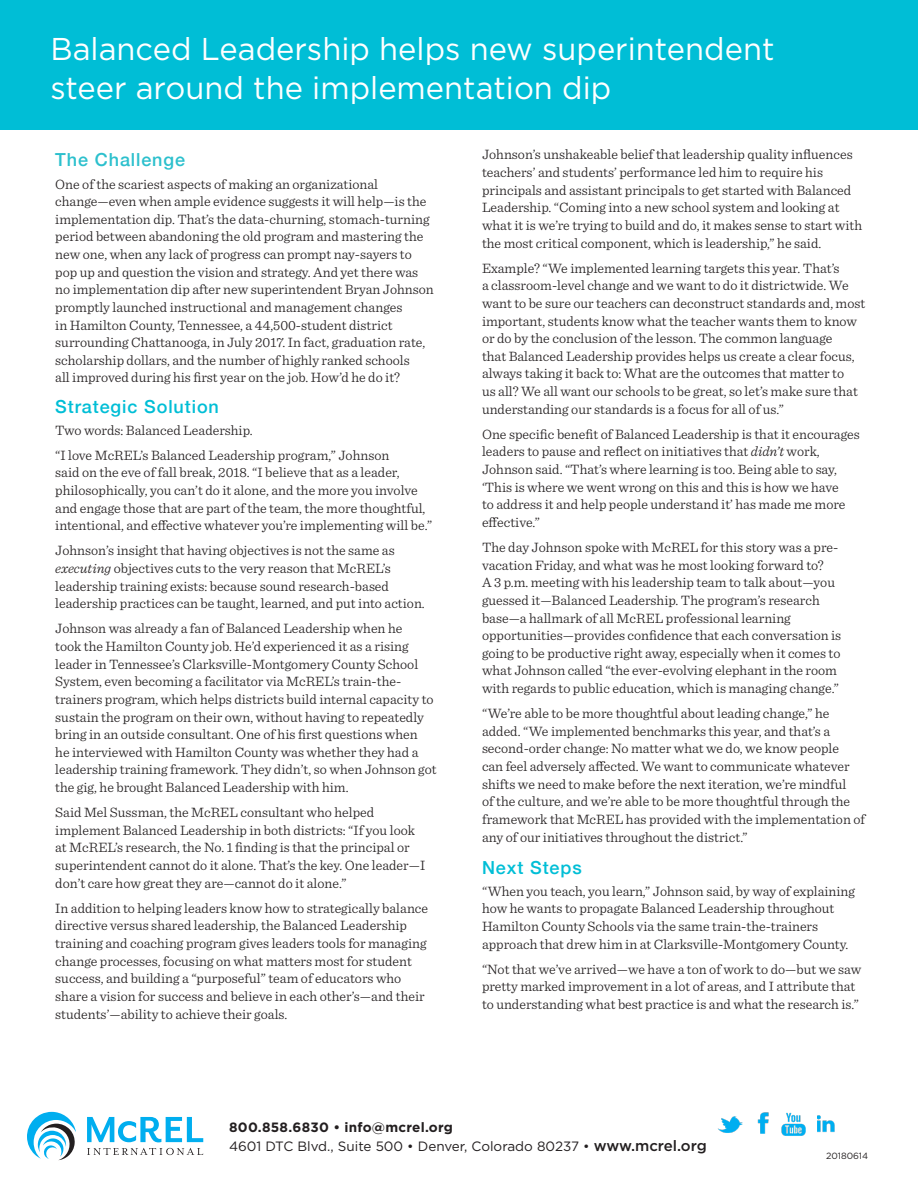
<style>
.page{position:relative;width:918px;height:1188px;background:#fff}
.page>*{position:absolute;margin:0;border:0;box-sizing:border-box;transform-origin:0 0}
.t1{font:31.5px/39px "Gotham";color:#fff}
.t2{font:500 18px "Helvetica Neue";letter-spacing:.05em;color:#00bed6}
.t3{font:500 18px "Helvetica Neue";letter-spacing:.05em;color:#2cc0cd}
.t4{font:300 14.25px/17.7px "Sentinel";color:#231f20}
.t5{font:13.5px/19.5px "Gotham";color:#231f20}
.t6{font:9px "Gotham";color:#231f20}
.s1{font-style:italic}
.s2{font-weight:700}
.s3{font-weight:500;font-size:15px}
</style>
<div class="page">
<svg style="left:27px;top:1112px;width:49px;height:48px"></svg>
<svg style="left:87px;top:1117px;width:116px;height:25px"></svg>
<svg style="left:87px;top:1148px;width:116px;height:7px"></svg>
<img style="left:782px;top:1112px;width:24px;height:24px">
<img style="left:718px;top:1116px;width:24px;height:17px">
<img style="left:817px;top:1115px;width:18px;height:18px">
<img style="left:757px;top:1112px;width:11px;height:22px">
<div style="left:0;top:0;width:918px;height:130px;background:#00bed6"></div>
<h1 class="t1" style="left:50px;top:28px;width:726px">Balanced Leadership helps new superintendent steer around the implementation dip</h1>
<p class="t3" style="left:55px;top:145px;width:131px">The Challenge</p>
<p class="t4" style="left:55px;top:174px;width:380px">One of the scariest aspects of making an organizational change—even when ample evidence suggests it will help—is the implementation dip. That’s the data-churning, stomach-turning period between abandoning the old program and mastering the new one, when any lack of progress can prompt nay-sayers to pop up and question the vision and strategy. And yet there was no implementation dip after new superintendent Bryan Johnson promptly launched instructional and management changes<br>in Hamilton County, Tennessee, a 44,500-student district surrounding Chattanooga, in July 2017. In fact, graduation rate, scholarship dollars, and the number of highly ranked schools<br>all improved during his first year on the job. How’d he do it?</p>
<p class="t2" style="left:55px;top:392px;width:165px">Strategic Solution</p>
<p class="t4" style="left:55px;top:416px;width:336px;line-height:25px">Two words: Balanced Leadership.<br>“I love McREL’s Balanced Leadership program,” Johnson</p>
<p class="t4" style="left:55px;top:463px;width:378px">said on the eve of fall break, 2018. “I believe that as a leader, philosophically, you can’t do it alone, and the more you involve and engage those that are part of the team, the more thoughtful, intentional, and effective whatever you’re implementing will be.”</p>
<p class="t4" style="left:55px;top:541px;width:371px">Johnson’s insight that having objectives is not the same as <span class="s1">executing</span> objectives cuts to the very reason that McREL’s leadership training exists: because sound research-based leadership practices can be taught, learned, and put into action.</p>
<p class="t4" style="left:55px;top:619px;width:383px">Johnson was already a fan of Balanced Leadership when he<br>took the Hamilton County job. He’d experienced it as a rising leader in Tennessee’s Clarksville-Montgomery County School System, even becoming a facilitator via McREL’s train-the&shy;trainers program, which helps districts build internal capacity to sustain the program on their own, without having to repeatedly bring in an outside consultant. One of his first questions when<br>he interviewed with Hamilton County was whether they had a leadership training framework. They didn’t, so when Johnson got the gig, he brought Balanced Leadership with him.</p>
<p class="t4" style="left:55px;top:803px;width:371px">Said Mel Sussman, the McREL consultant who helped implement Balanced Leadership in both districts: “If you look at McREL’s research, the No. 1 finding is that the principal or superintendent cannot do it alone. That’s the key. One leader—I don’t care how great they are—cannot do it alone.”</p>
<p class="t4" style="left:55px;top:898px;width:374px">In addition to helping leaders know how to strategically balance directive versus shared leadership, the Balanced Leadership training and coaching program gives leaders tools for managing change processes, focusing on what matters most for student success, and building a “purposeful” team of educators who share a vision for success and believe in each other’s—and their students’—ability to achieve their goals.</p>
<p class="t4" style="left:482px;top:145px;width:382px">Johnson’s unshakeable belief that leadership quality influences teachers’ and students’ performance led him to require his principals and assistant principals to get started with Balanced Leadership. “Coming into a new school system and looking at what it is we’re trying to build and do, it makes sense to start with the most critical component, which is leadership,” he said.</p>
<p class="t4" style="left:482px;top:258px;width:385px">Example? “We implemented learning targets this year. That’s<br>a classroom-level change and we want to do it districtwide. We want to be sure our teachers can deconstruct standards and, most important, students know what the teacher wants them to know or do by the conclusion of the lesson. The common language<br>that Balanced Leadership provides helps us create a clear focus, always taking it back to: What are the outcomes that matter to<br>us all? We all want our schools to be great, so let’s make sure that understanding our standards is a focus for all of us.”</p>
<p class="t4" style="left:482px;top:424px;width:379px">One specific benefit of Balanced Leadership is that it encourages leaders to pause and reflect on initiatives that <span class="s1">didn’t</span> work, Johnson said. “That’s where learning is too. Being able to say, ‘This is where we went wrong on this and this is how we have<br>to address it and help people understand it’ has made me more effective.”</p>
<p class="t4" style="left:482px;top:537px;width:361px">The day Johnson spoke with McREL for this story was a pre&shy;vacation Friday, and what was he most looking forward to?<br>A 3 p.m. meeting with his leadership team to talk about—you guessed it—Balanced Leadership. The program’s research base—a hallmark of all McREL professional learning opportunities—provides confidence that each conversation is going to be productive right away, especially when it comes to what Johnson called “the ever-evolving elephant in the room with regards to public education, which is managing change.”</p>
<p class="t4" style="left:482px;top:704px;width:385px">“We’re able to be more thoughtful about leading change,” he added. “We implemented benchmarks this year, and that’s a second-order change: No matter what we do, we know people<br>can feel adversely affected. We want to communicate whatever shifts we need to make before the next iteration, we’re mindful<br>of the culture, and we’re able to be more thoughtful through the framework that McREL has provided with the implementation of any of our initiatives throughout the district.”</p>
<p class="t2" style="left:482px;top:853px;width:101px">Next Steps</p>
<p class="t4" style="left:482px;top:881px;width:375px">“When you teach, you learn,” Johnson said, by way of explaining how he wants to propagate Balanced Leadership throughout Hamilton County Schools via the same train-the-trainers approach that drew him in at Clarksville-Montgomery County.</p>
<p class="t4" style="left:482px;top:959px;width:381px">“Not that we’ve arrived—we have a ton of work to do—but we saw pretty marked improvement in a lot of areas, and I attribute that to understanding what best practice is and what the research is.”</p>
<p class="t5" style="left:229px;top:1117px;width:479px"><span class="s2">800.858.6830 • info@mcrel.org<br></span>4601 DTC Blvd., Suite 500 • Denver, Colorado 80237 • <span class="s3">www.mcrel.org</span></p>
<p class="t6" style="left:826px;top:1151px;width:44px">20180614</p>
</div>
